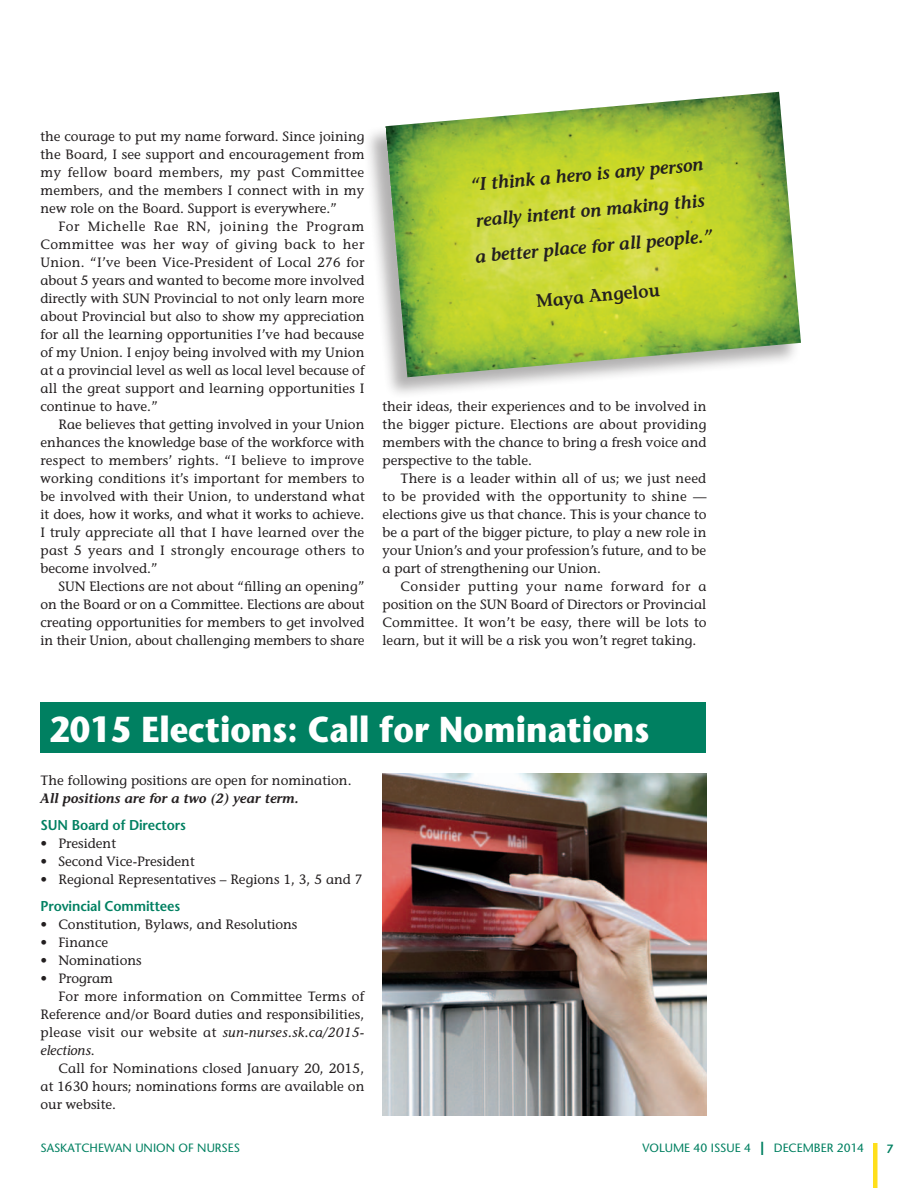
<style>
.page{position:relative;width:918px;height:1188px;background:#fff}
.page>*{position:absolute;margin:0;border:0;box-sizing:border-box;transform-origin:0 0}
.t1{font:700 36px "Stone Sans";color:#fff;scale:.9 1}
.t2{font:italic 600 18px/36px "Stone Informal";color:#231f20;scale:.95 1}
.t3{font:600 18px "Stone Informal";color:#231f20;scale:.95 1}
.t4{font:600 14.25px "Stone Sans";letter-spacing:-.01em;color:#008061;scale:.95 1}
.t5{font:13.5px/18px "Stone Informal";color:#231f20;text-align:justify}
.t6{font:13.5px "Stone Informal";letter-spacing:.025em;color:#231f20}
.t7{font:13.5px "Stone Informal";letter-spacing:.02em;color:#231f20}
.t8{font:italic 600 13.5px "Stone Informal";color:#231f20}
.t9{font:italic 13.5px "Stone Informal";color:#231f20}
.t10{font:12px "Stone Sans";color:#008061}
.t11{font:600 12px "Stone Sans";color:#008061}
.s1{font-style:italic}
.s2{font-style:normal}
.s3{font-weight:700;font-size:18px}
</style>
<div class="page">
<div style="left:873px;top:1143px;width:5px;height:45px;background:#ffdf1b"></div>
<div style="left:40px;top:702px;width:666px;height:50px;background:#008061"></div>
<div style="left:363px;top:92px;width:438px;height:308px;background:#231f20;opacity:.35"></div>
<img style="left:385px;top:92px;width:416px;height:285px">
<img style="left:382px;top:774px;width:324px;height:342px">
<p class="t5" style="left:40px;top:127px;width:326px">the courage to put my name forward. Since joining the Board, I see support and encouragement from my fellow board members, my past Committee members, and the members I connect with in my new role on the Board. Support is everywhere.”</p>
<p class="t5" style="left:40px;top:217px;width:326px;text-indent:18px">For Michelle Rae RN, joining the Program Committee was her way of giving back to her Union. “I’ve been Vice-President of Local 276 for about 5 years and wanted to become more involved directly with SUN Provincial to not only learn more about Provincial but also to show my appreciation for all the learning opportunities I’ve had because of my Union. I enjoy being involved with my Union at a provincial level as well as local level because of all the great support and learning opportunities I continue to have.”</p>
<p class="t5" style="left:40px;top:415px;width:326px;text-indent:18px">Rae believes that getting involved in your Union enhances the knowledge base of the workforce with respect to members’ rights. “I believe to improve working conditions it’s important for members to be involved with their Union, to understand what it does, how it works, and what it works to achieve.<br>I truly appreciate all that I have learned over the past 5 years and I strongly encourage others to become involved.”</p>
<p class="t5" style="left:40px;top:577px;width:326px;text-indent:18px">SUN Elections are not about “filling an opening” on the Board or on a Committee. Elections are about creating opportunities for members to get involved in their Union, about challenging members to share</p>
<h2 class="t2" style="left:468px;top:167px;width:251px;rotate:-5deg">“I think a hero is any person really intent on making this a better place for all people.”</h2>
<h2 class="t3" style="left:535px;top:290px;width:132px;rotate:-5deg">Maya Angelou</h2>
<p class="t5" style="left:382px;top:397px;width:326px">their ideas, their experiences and to be involved in the bigger picture. Elections are about providing members with the chance to bring a fresh voice and perspective to the table.</p>
<p class="t5" style="left:382px;top:469px;width:326px;text-indent:18px">There is a leader within all of us; we just need to be provided with the opportunity to shine — elections give us that chance. This is your chance to be a part of the bigger picture, to play a new role in your Union’s and your profession’s future, and to be a part of strengthening our Union.</p>
<p class="t5" style="left:382px;top:577px;width:326px;text-indent:18px">Consider putting your name forward for a position on the SUN Board of Directors or Provincial Committee. It won’t be easy, there will be lots to learn, but it will be a risk you won’t regret taking.</p>
<h1 class="t1" style="left:50px;top:706px;width:668px">2015 Elections: Call for Nominations</h1>
<p class="t5" style="left:40px;top:771px;width:313px">The following positions are open for nomination.</p>
<p class="t8" style="left:40px;top:790px;width:260px">All positions are for a two (2) year term.</p>
<p class="t4" style="left:40px;top:816px;width:154px">SUN Board of Directors</p>
<p class="t5" style="left:40px;top:834px;width:77px">• President</p>
<p class="t5" style="left:40px;top:852px;width:156px">• Second Vice-President</p>
<p class="t5" style="left:40px;top:870px;width:324px">• Regional Representatives – Regions 1, 3, 5 and 7</p>
<p class="t4" style="left:40px;top:897px;width:149px">Provincial Committees</p>
<p class="t5" style="left:40px;top:915px;width:258px">• Constitution, Bylaws, and Resolutions</p>
<p class="t5" style="left:40px;top:933px;width:69px">• Finance</p>
<p class="t5" style="left:40px;top:951px;width:103px">• Nominations</p>
<p class="t5" style="left:40px;top:969px;width:74px">• Program</p>
<p class="t7" style="left:58px;top:988px;width:307px">For more information on Committee Terms of</p>
<p class="t5" style="left:40px;top:1005px;width:325px">Reference and/or Board duties and responsibilities,</p>
<p class="t6" style="left:40px;top:1024px;width:325px">please visit our website at <span class="s1">sun-nurses.sk.ca/2015-</span></p>
<p class="t9" style="left:40px;top:1042px;width:56px">elections<span class="s2">.</span></p>
<p class="t5" style="left:58px;top:1059px;width:307px">Call for Nominations closed January 20, 2015,</p>
<p class="t5" style="left:40px;top:1077px;width:325px">at 1630 hours; nominations forms are available on</p>
<p class="t5" style="left:40px;top:1095px;width:77px">our website.</p>
<p class="t10" style="left:40px;top:1141px;width:201px">SASKATCHEWAN UNION OF NURSES</p>
<p class="t10" style="left:642px;top:1141px;width:223px">VOLUME 40 ISSUE 4 <span class="s3">|</span> DECEMBER 2014</p>
<p class="t11" style="left:886px;top:1141px;width:8px">7</p>
</div>
